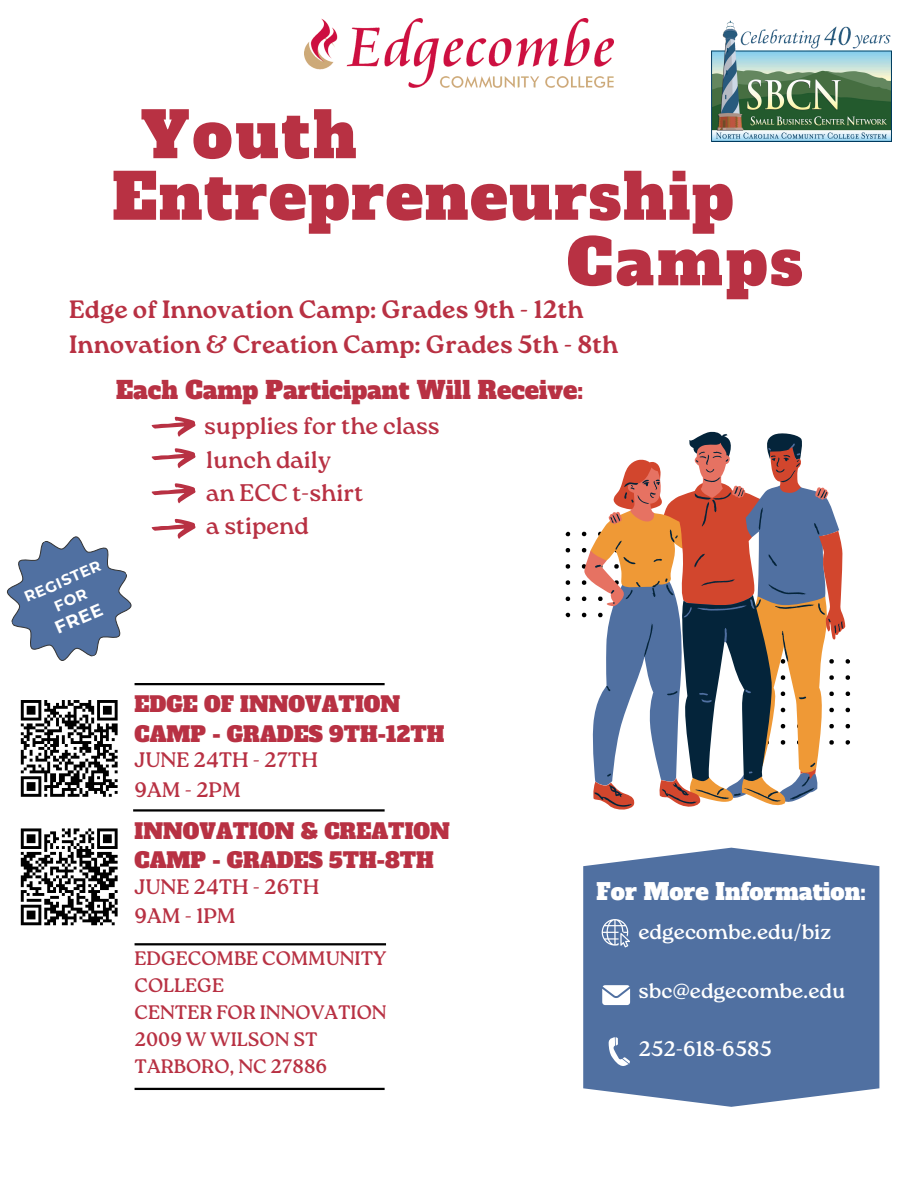
<style>
.page{position:relative;width:918px;height:1188px;background:#fff}
.page>*{position:absolute;margin:0;border:0;box-sizing:border-box;transform-origin:0 0}
.t1{font:63px "Alfa Slab One";letter-spacing:.025em;color:#b83143}
.t2{font:700 25.05px/34.8px "Roca One";letter-spacing:.005em;color:#b83143}
.t3{font:24px "Roca One";color:#b83143}
.t4{font:24px "Alfa Slab One";color:#b83143}
.t5{font:22.5px "Alfa Slab One";color:#fff}
.t6{font:21px/29.2px "Alfa Slab One";color:#b83143}
.t7{font:21px "Roca One";color:#fff}
.t8{font:21px/29.2px "Roca One";color:#b83143}
.t9{font:19.5px/27px "Roca One";color:#b83143}
.t10{font:700 17.55px "Montserrat";color:#fff}
.t11{font:700 14.85px "Montserrat";color:#fff}
</style>
<div class="page">
<svg style="left:581px;top:612px;width:6px;height:6px"></svg>
<svg style="left:565px;top:548px;width:6px;height:5px"></svg>
<svg style="left:565px;top:564px;width:6px;height:5px"></svg>
<svg style="left:565px;top:580px;width:6px;height:5px"></svg>
<svg style="left:565px;top:531px;width:6px;height:6px"></svg>
<svg style="left:565px;top:596px;width:6px;height:5px"></svg>
<svg style="left:565px;top:612px;width:6px;height:6px"></svg>
<svg style="left:845px;top:659px;width:5px;height:5px"></svg>
<svg style="left:845px;top:675px;width:5px;height:5px"></svg>
<svg style="left:845px;top:691px;width:6px;height:5px"></svg>
<svg style="left:845px;top:707px;width:5px;height:6px"></svg>
<svg style="left:845px;top:724px;width:5px;height:5px"></svg>
<svg style="left:845px;top:740px;width:5px;height:5px"></svg>
<svg style="left:581px;top:531px;width:13px;height:70px"></svg>
<svg style="left:594px;top:431px;width:249px;height:376px"></svg>
<hr style="left:133px;top:809px;width:252px;height:3px;background:#000">
<hr style="left:135px;top:943px;width:251px;height:2px;background:#000">
<hr style="left:135px;top:1088px;width:250px;height:2px;background:#000">
<img style="left:305px;top:18px;width:308px;height:70px">
<svg style="left:583px;top:848px;width:296px;height:259px;background:#5c7aa7"></svg>
<svg style="left:602px;top:919px;width:28px;height:28px"></svg>
<svg style="left:602px;top:985px;width:28px;height:20px"></svg>
<svg style="left:609px;top:1037px;width:21px;height:29px"></svg>
<hr style="left:135px;top:683px;width:250px;height:2px;background:#000">
<svg style="left:20px;top:828px;width:98px;height:98px"></svg>
<svg style="left:20px;top:700px;width:98px;height:97px"></svg>
<img style="left:711px;top:20px;width:180px;height:122px">
<svg style="left:151px;top:417px;width:45px;height:20px"></svg>
<svg style="left:151px;top:448px;width:45px;height:20px"></svg>
<svg style="left:151px;top:483px;width:45px;height:20px"></svg>
<svg style="left:7px;top:518px;width:189px;height:143px"></svg>
<p class="t1" style="left:141px;top:93px;width:218px">Youth</p>
<h1 class="t1" style="left:112px;top:154px;width:622px">Entrepreneurship</h1>
<h3 class="t1" style="left:567px;top:220px;width:237px">Camps</h3>
<p class="t2" style="left:69px;top:292px;width:551px">Edge of Innovation Camp: Grades 9th - 12th<br>Innovation &amp; Creation Camp: Grades 5th - 8th</p>
<h6 class="t4" style="left:116px;top:374px;width:469px">Each Camp Participant Will Receive:</h6>
<p class="t3" style="left:204px;top:412px;width:237px">supplies for the class</p>
<p class="t3" style="left:206px;top:445px;width:127px">lunch daily</p>
<h3 class="t3" style="left:206px;top:479px;width:159px">an ECC t-shirt</h3>
<h2 class="t11" style="left:22px;top:589px;width:83px;rotate:-23deg">REGISTER</h2>
<h1 class="t10" style="left:52px;top:619px;width:52px;rotate:-23deg">FREE</h1>
<h4 class="t3" style="left:206px;top:512px;width:104px">a stipend</h4>
<h1 class="t6" style="left:135px;top:690px;width:312px">EDGE OF INNOVATION<br>CAMP - GRADES 9TH-12TH</h1>
<h1 class="t8" style="left:135px;top:746px;width:185px">JUNE 24TH - 27TH<br>9AM - 2PM</h1>
<h3 class="t6" style="left:135px;top:817px;width:317px">INNOVATION &amp; CREATION<br>CAMP - GRADES 5TH-8TH</h3>
<h3 class="t8" style="left:135px;top:872px;width:186px">JUNE 24TH - 26TH<br>9AM - 1PM</h3>
<p class="t9" style="left:135px;top:945px;width:253px">EDGECOMBE COMMUNITY<br>COLLEGE</p>
<h3 class="t9" style="left:135px;top:999px;width:254px">CENTER FOR INNOVATION</h3>
<p class="t9" style="left:135px;top:1026px;width:184px">2009 W WILSON ST</p>
<p class="t9" style="left:135px;top:1053px;width:194px">TARBORO, NC 27886</p>
<p class="t5" style="left:597px;top:877px;width:271px">For More Information:</p>
<p class="t7" style="left:639px;top:920px;width:194px">edgecombe.edu/biz</p>
<p class="t7" style="left:639px;top:978px;width:208px">sbc@edgecombe.edu</p>
<p class="t7" style="left:639px;top:1037px;width:135px">252-618-6585</p>
</div>
